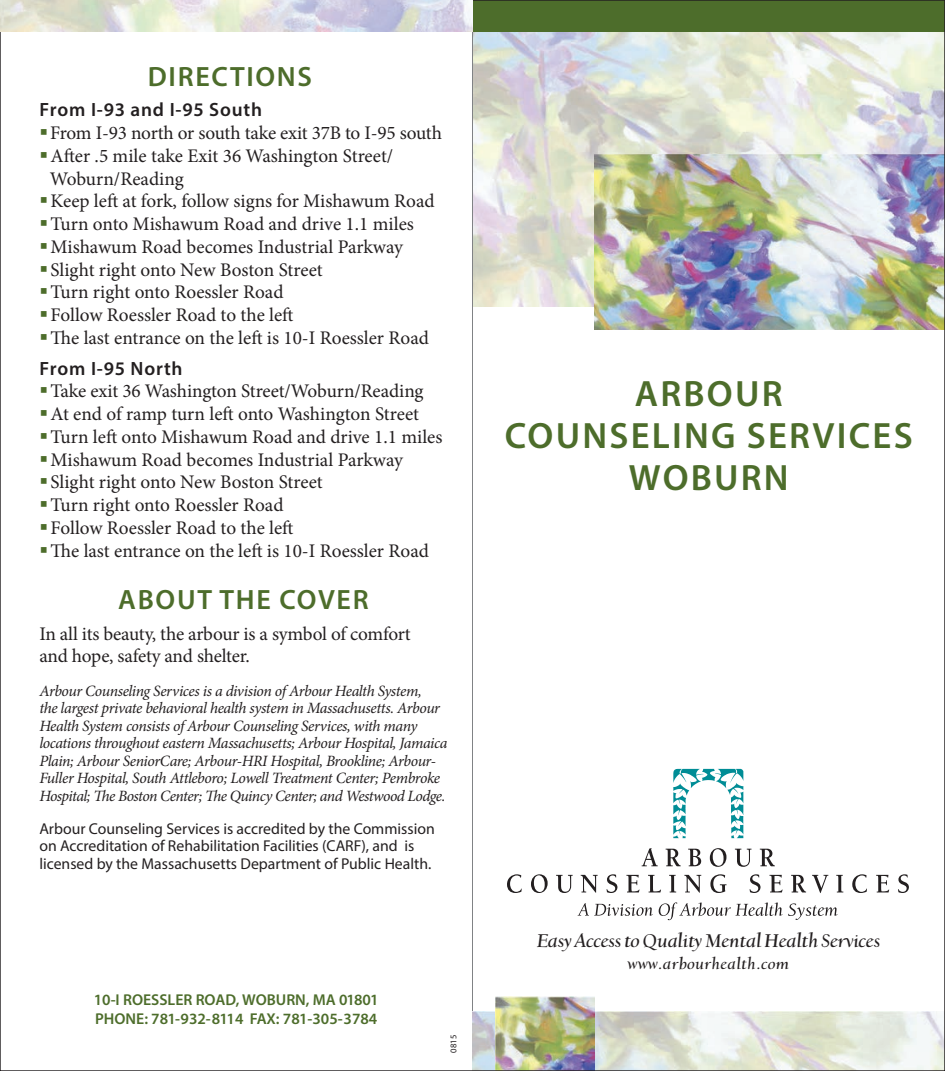
<style>
.page{position:relative;width:945px;height:1071px;background:#fff}
.page>*{position:absolute;margin:0;border:0;box-sizing:border-box;transform-origin:0 0}
.t1{font:600 36.75px/42px "Myriad Pro";letter-spacing:.06em;color:#4d6d2b;text-align:center}
.t2{font:600 28px "Myriad Pro";letter-spacing:.06em;color:#4d6d2b}
.t3{font:italic 900 21px "UC Berkeley OS";letter-spacing:-.005em;color:#231f20}
.t4{font:19.25px/22.8px "Minion Pro";letter-spacing:-.005em;color:#231f20}
.t5{font:600 19.25px "Myriad Pro";letter-spacing:.04em;color:#231f20}
.t6{font:italic 900 17.5px "UC Berkeley OS";letter-spacing:.025em;color:#231f20}
.t7{font:italic 15.75px/17.5px "Minion Pro";letter-spacing:-.03em;color:#231f20}
.t8{font:15.75px/17.5px "Myriad Pro";color:#231f20}
.t9{font:600 15.75px/19.2px "Myriad Pro";color:#4d6d2b}
.t10{font:8.75px "Myriad Pro";color:#231f20}
</style>
<div class="page">
<img style="left:473px;top:32px;width:470px;height:274px">
<img style="left:595px;top:155px;width:348px;height:174px">
<svg style="left:673px;top:769px;width:70px;height:69px"></svg>
<svg style="left:642px;top:848px;width:16px;height:18px"></svg>
<svg style="left:666px;top:849px;width:15px;height:17px"></svg>
<svg style="left:688px;top:849px;width:13px;height:17px"></svg>
<svg style="left:710px;top:848px;width:16px;height:19px"></svg>
<svg style="left:735px;top:849px;width:16px;height:18px"></svg>
<svg style="left:760px;top:849px;width:15px;height:17px"></svg>
<svg style="left:507px;top:874px;width:15px;height:19px"></svg>
<svg style="left:531px;top:874px;width:17px;height:19px"></svg>
<svg style="left:556px;top:875px;width:17px;height:18px"></svg>
<svg style="left:581px;top:875px;width:17px;height:18px"></svg>
<svg style="left:607px;top:874px;width:10px;height:19px"></svg>
<svg style="left:626px;top:875px;width:13px;height:17px"></svg>
<svg style="left:648px;top:875px;width:13px;height:17px"></svg>
<svg style="left:669px;top:875px;width:7px;height:17px"></svg>
<svg style="left:684px;top:875px;width:17px;height:18px"></svg>
<svg style="left:710px;top:874px;width:17px;height:19px"></svg>
<svg style="left:750px;top:874px;width:11px;height:19px"></svg>
<svg style="left:770px;top:875px;width:13px;height:17px"></svg>
<svg style="left:791px;top:875px;width:15px;height:17px"></svg>
<svg style="left:812px;top:875px;width:16px;height:18px"></svg>
<svg style="left:836px;top:875px;width:7px;height:17px"></svg>
<svg style="left:852px;top:874px;width:15px;height:19px"></svg>
<svg style="left:876px;top:875px;width:13px;height:17px"></svg>
<svg style="left:898px;top:874px;width:11px;height:19px"></svg>
<svg style="left:578px;top:903px;width:75px;height:13px"></svg>
<svg style="left:659px;top:902px;width:179px;height:18px"></svg>
<div style="left:472px;top:0;width:473px;height:32px;background:#4d6d2b"></div>
<hr style="left:472px;top:0;width:1px;height:1071px;background:#808285">
<img style="left:472px;top:1012px;width:471px;height:57px">
<img style="left:496px;top:996px;width:99px;height:73px">
<img style="left:0;top:0;width:472px;height:32px">
<h2 class="t2" style="left:148px;top:59px;width:166px">DIRECTIONS</h2>
<p class="t5" style="left:39px;top:98px;width:224px">From I-93 and I-95 South</p>
<p class="t4" style="left:50px;top:122px;width:394px">From I-93 north or south take exit 37B to I-95 south After .5 mile take Exit 36 Washington Street/ Woburn/Reading<br>Keep left at fork, follow signs for Mishawum Road Turn onto Mishawum Road and drive 1.1 miles Mishawum Road becomes Industrial Parkway Slight right onto New Boston Street<br>Turn right onto Roessler Road<br>Follow Roessler Road to the left<br>The last entrance on the left is 10-I Roessler Road</p>
<p class="t5" style="left:39px;top:356px;width:145px">From I-95 North</p>
<p class="t4" style="left:50px;top:380px;width:394px">Take exit 36 Washington Street/Woburn/Reading At end of ramp turn left onto Washington Street Turn left onto Mishawum Road and drive 1.1 miles Mishawum Road becomes Industrial Parkway Slight right onto New Boston Street<br>Turn right onto Roessler Road<br>Follow Roessler Road to the left<br>The last entrance on the left is 10-I Roessler Road</p>
<h2 class="t2" style="left:118px;top:582px;width:252px">ABOUT THE COVER</h2>
<p class="t4" style="left:39px;top:622px;width:373px">In all its beauty, the arbour is a symbol of comfort and hope, safety and shelter.</p>
<p class="t7" style="left:39px;top:682px;width:410px">Arbour Counseling Services is a division of Arbour Health System,<br>the largest private behavioral health system in Massachusetts. Arbour Health System consists of Arbour Counseling Services, with many locations throughout eastern Massachusetts; Arbour Hospital, Jamaica Plain; Arbour SeniorCare; Arbour-HRI Hospital, Brookline; Arbour-Fuller Hospital, South Attleboro; Lowell Treatment Center; Pembroke Hospital; The Boston Center; The Quincy Center; and Westwood Lodge.</p>
<p class="t8" style="left:39px;top:820px;width:397px">Arbour Counseling Services is accredited by the Commission on Accreditation of Rehabilitation Facilities (CARF), and is licensed by the Massachusetts Department of Public Health.</p>
<p class="t9" style="left:94px;top:989px;width:286px">10-I ROESSLER ROAD, WOBURN, MA 01801<br>PHONE: 781-932-8114 FAX: 781-305-3784</p>
<p class="t10" style="left:448px;top:1053px;width:21px;rotate:-91deg">0815</p>
<h1 class="t1" style="left:505px;top:371px;width:409px">ARBOUR<br>COUNSELING SERVICES<br>WOBURN</h1>
<p class="t3" style="left:537px;top:930px;width:345px">Easy Access to Quality Mental Health Services</p>
<p class="t6" style="left:628px;top:955px;width:163px">www.arbourhealth.com</p>
</div>
